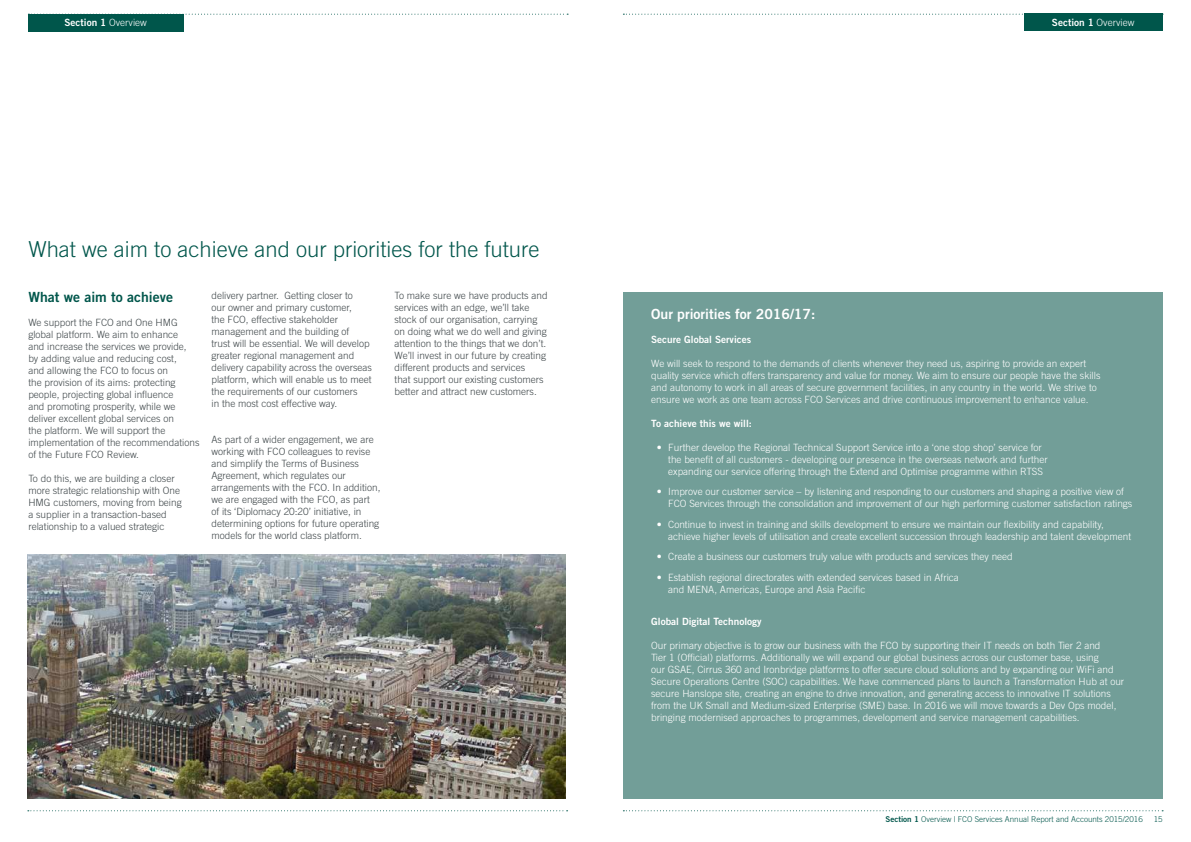
<style>
.page{position:relative;width:1191px;height:842px;background:#fff}
.page>*{position:absolute;margin:0;border:0;box-sizing:border-box;transform-origin:0 0}
.t1{font:300 22px "Trade Gothic LT Std";color:#00564b}
.t2{font:14px "Trade Gothic LT Std Bd 2";color:#fff}
.t3{font:14px "Trade Gothic LT Std Bd 2";color:#00564b}
.t4{font:300 10px/12px "Trade Gothic LT Std";color:#fff}
.t5{font:300 10px/12px "Trade Gothic LT Std";color:#3d4548}
.t6{font:10px "Trade Gothic LT Std Bd 2";color:#fff}
.t7{font:300 8px "Trade Gothic LT Std";color:#00564b}
.s1{font-family:"Trade Gothic LT Std";font-weight:300}
.s2{font-family:"Trade Gothic LT Std Bd 2";font-weight:400}
</style>
<div class="page">
<svg style="left:185px;top:14px;width:383px;height:1px"></svg>
<svg style="left:28px;top:810px;width:539px;height:1px"></svg>
<svg style="left:623px;top:14px;width:540px;height:1px"></svg>
<svg style="left:623px;top:810px;width:540px;height:1px"></svg>
<div style="left:28px;top:14px;width:156px;height:17px;background:#00564b"></div>
<div style="left:1023px;top:14px;width:139px;height:17px;background:#00564b"></div>
<img style="left:27px;top:555px;width:538px;height:244px">
<div style="left:623px;top:292px;width:539px;height:507px;background:#729e98"></div>
<p class="t6" style="left:64px;top:17px;width:84px">Section 1 <span class="s1">Overview</span></p>
<h1 class="t1" style="left:28px;top:236px;width:512px">What we aim to achieve and our priorities for the future</h1>
<h2 class="t3" style="left:28px;top:288px;width:146px">What we aim to achieve</h2>
<p class="t5" style="left:28px;top:316px;width:173px">We support the FCO and One HMG global platform. We aim to enhance<br>and increase the services we provide,<br>by adding value and reducing cost,<br>and allowing the FCO to focus on<br>the provision of its aims: protecting people, projecting global influence<br>and promoting prosperity, while we deliver excellent global services on<br>the platform. We will support the implementation of the recommendations of the Future FCO Review.</p>
<p class="t5" style="left:28px;top:472px;width:155px">To do this, we are building a closer more strategic relationship with One HMG customers, moving from being a supplier in a transaction-based relationship to a valued strategic</p>
<p class="t5" style="left:211px;top:290px;width:162px">delivery partner. Getting closer to<br>our owner and primary customer,<br>the FCO, effective stakeholder management and the building of<br>trust will be essential. We will develop greater regional management and delivery capability across the overseas platform, which will enable us to meet the requirements of our customers<br>in the most cost effective way.</p>
<p class="t5" style="left:211px;top:434px;width:170px">As part of a wider engagement, we are working with FCO colleagues to revise and simplify the Terms of Business Agreement, which regulates our arrangements with the FCO. In addition, we are engaged with the FCO, as part<br>of its ‘Diplomacy 20:20’ initiative, in determining options for future operating models for the world class platform.</p>
<p class="t5" style="left:394px;top:290px;width:154px">To make sure we have products and services with an edge, we’ll take stock of our organisation, carrying on doing what we do well and giving attention to the things that we don’t.<br>We’ll invest in our future by creating different products and services<br>that support our existing customers better and attract new customers.</p>
<p class="t6" style="left:1052px;top:16px;width:84px">Section 1 <span class="s1">Overview</span></p>
<h2 class="t2" style="left:651px;top:305px;width:166px">Our priorities for 2016/17:</h2>
<p class="t6" style="left:651px;top:333px;width:101px">Secure Global Services</p>
<p class="t4" style="left:651px;top:357px;width:451px">We will seek to respond to the demands of clients whenever they need us, aspiring to provide an expert quality service which offers transparency and value for money. We aim to ensure our people have the skills and autonomy to work in all areas of secure government facilities, in any country in the world. We strive to ensure we work as one team across FCO Services and drive continuous improvement to enhance value.</p>
<p class="t6" style="left:651px;top:417px;width:102px">To achieve this we will:</p>
<p class="t4" style="left:668px;top:441px;width:381px;text-indent:-11px">• Further develop the Regional Technical Support Service into a ‘one stop shop’ service for the benefit of all customers - developing our presence in the overseas network and further expanding our service offering through the Extend and Optimise programme within RTSS</p>
<p class="t4" style="left:668px;top:486px;width:465px;text-indent:-11px">• Improve our customer service – by listening and responding to our customers and shaping a positive view of<br>FCO Services through the consolidation and improvement of our high performing customer satisfaction ratings</p>
<p class="t4" style="left:668px;top:518px;width:464px;text-indent:-11px">• Continue to invest in training and skills development to ensure we maintain our flexibility and capability, achieve higher levels of utilisation and create excellent succession through leadership and talent development</p>
<p class="t4" style="left:657px;top:551px;width:357px">• Create a business our customers truly value with products and services they need</p>
<p class="t4" style="left:668px;top:571px;width:292px;text-indent:-11px">• Establish regional directorates with extended services based in Africa and MENA, Americas, Europe and Asia Pacific</p>
<p class="t6" style="left:651px;top:616px;width:112px">Global Digital Technology</p>
<p class="t4" style="left:651px;top:640px;width:474px">Our primary objective is to grow our business with the FCO by supporting their IT needs on both Tier 2 and<br>Tier 1 (Official) platforms. Additionally we will expand our global business across our customer base, using<br>our GSAE, Cirrus 360 and Ironbridge platforms to offer secure cloud solutions and by expanding our WiFi and Secure Operations Centre (SOC) capabilities. We have commenced plans to launch a Transformation Hub at our secure Hanslope site, creating an engine to drive innovation, and generating access to innovative IT solutions from the UK Small and Medium-sized Enterprise (SME) base. In 2016 we will move towards a Dev Ops model, bringing modernised approaches to programmes, development and service management capabilities.</p>
<p class="t7" style="left:885px;top:815px;width:259px"><span class="s2">Section 1</span> Overview | FCO Services Annual Report and Accounts 2015/2016</p>
<p class="t7" style="left:1153px;top:815px;width:10px">15</p>
</div>
